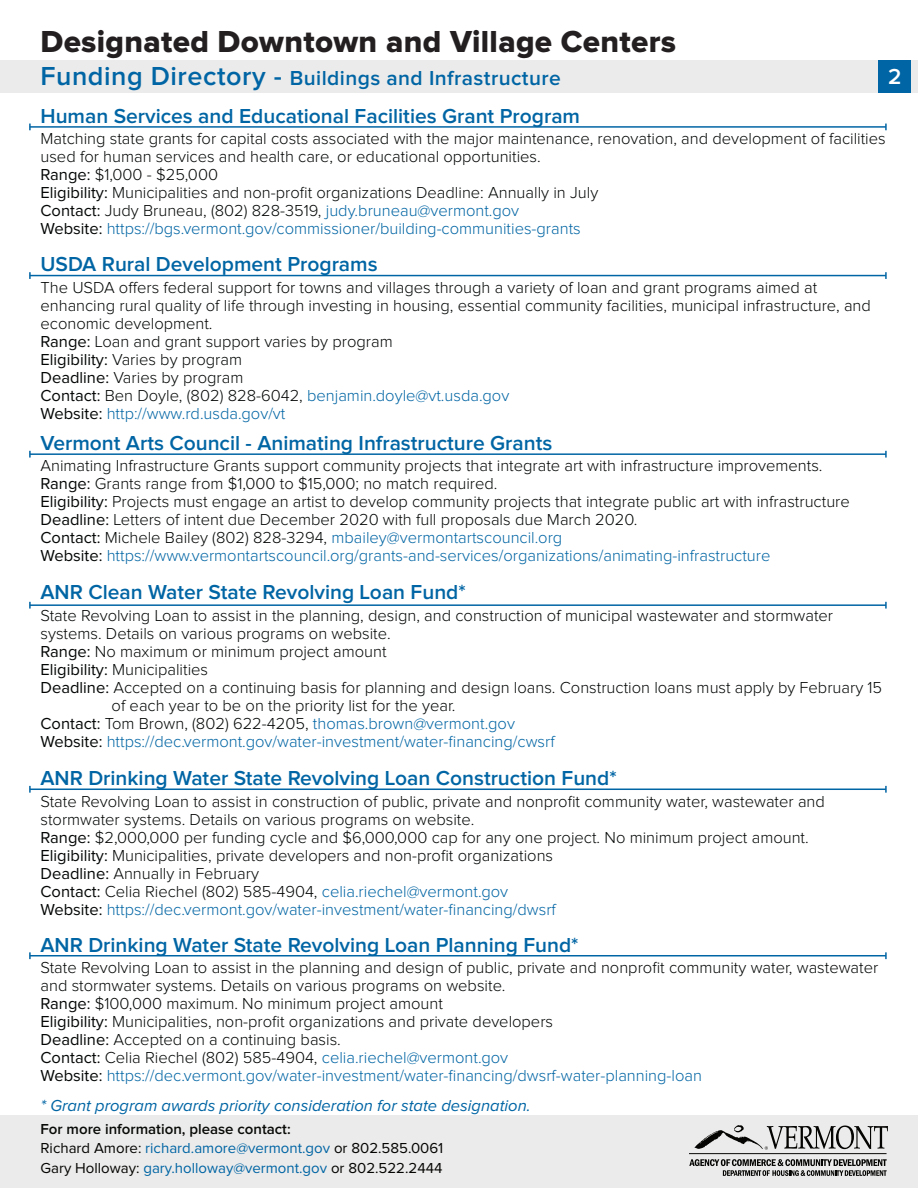
<style>
.page{position:relative;width:918px;height:1188px;background:#fff}
.page>*{position:absolute;margin:0;border:0;box-sizing:border-box;transform-origin:0 0}
.t1{font:31.5px "Proxima Nova Extrabld";letter-spacing:.01em;color:#231f20}
.t2{font:600 22.5px "Proxima Nova";color:#fff}
.Body_1{font:600 21px "Proxima Nova";color:#0065a4}
.Body_1-2{font:600 21px "Proxima Nova";letter-spacing:.02em;color:#0065a4}
.Main_Body{font:300 16.5px/18px "Proxima Nova";color:#040606}
.Main_Body-2{font:300 16.5px "Proxima Nova";color:#0065a4}
.Body_1-3{font:italic 16.5px "Proxima Nova";color:#0065a4}
.t3{font:15px "Proxima Nova";color:#040503}
.t4{font:600 15px "Proxima Nova";color:#070a07}
.s1{font-size:27px}
.s2{font-weight:400}
.s3{color:#0065a4}
.s4{font-weight:400;color:#040606}
.s5{color:#040606}
</style>
<div class="page">
<div style="left:0;top:61px;width:918px;height:32px;background:#ecebeb"></div>
<div style="left:0;top:1116px;width:918px;height:72px;background:#ecebeb"></div>
<svg style="left:694px;top:1125px;width:194px;height:25px"></svg>
<hr style="left:689px;top:1153px;width:198px;height:1px;background:#040503">
<svg style="left:689px;top:1159px;width:198px;height:17px"></svg>
<hr style="left:30px;top:126px;width:856px;height:2px;background:#0065a4">
<svg style="left:29px;top:124px;width:2px;height:6px"></svg>
<hr style="left:30px;top:275px;width:856px;height:1px;background:#0065a4">
<svg style="left:29px;top:272px;width:2px;height:7px"></svg>
<svg style="left:885px;top:272px;width:2px;height:7px"></svg>
<hr style="left:30px;top:604px;width:856px;height:2px;background:#0065a4">
<svg style="left:29px;top:602px;width:2px;height:7px"></svg>
<svg style="left:885px;top:602px;width:2px;height:7px"></svg>
<hr style="left:30px;top:789px;width:856px;height:1px;background:#0065a4">
<svg style="left:29px;top:786px;width:2px;height:7px"></svg>
<svg style="left:885px;top:786px;width:2px;height:7px"></svg>
<hr style="left:30px;top:955px;width:856px;height:1px;background:#0065a4">
<svg style="left:29px;top:952px;width:2px;height:7px"></svg>
<svg style="left:885px;top:952px;width:2px;height:7px"></svg>
<div style="left:878px;top:61px;width:32px;height:32px;background:#0065a4"></div>
<hr style="left:30px;top:453px;width:856px;height:2px;background:#0065a4">
<svg style="left:29px;top:451px;width:2px;height:7px"></svg>
<svg style="left:885px;top:451px;width:2px;height:7px"></svg>
<p class="t1" style="left:40px;top:27px;width:637px">Designated Downtown and Village Centers</p>
<p class="Body_1-2" style="left:40px;top:68px;width:522px"><span class="s1">Funding Directory -</span> Buildings and Infrastructure</p>
<p class="t2" style="left:888px;top:66px;width:15px">2</p>
<p class="Body_1" style="left:40px;top:106px;width:541px">Human Services and Educational Facilities Grant Program</p>
<p class="Main_Body" style="left:40px;top:130px;width:847px">Matching state grants for capital costs associated with the major maintenance, renovation, and development of facilities used for human services and health care, or educational opportunities.</p>
<p class="Main_Body" style="left:40px;top:166px;width:179px"><span class="s2">Range:</span> $1,000 - $25,000</p>
<p class="Main_Body" style="left:40px;top:184px;width:559px"><span class="s2">Eligibility:</span> Municipalities and non-profit organizations Deadline: Annually in July</p>
<p class="Main_Body" style="left:40px;top:202px;width:480px"><span class="s2">Contact:</span> Judy Bruneau, (802) 828-3519, <span class="s3">judy.bruneau@vermont.gov</span></p>
<p class="Main_Body-2" style="left:40px;top:221px;width:542px"><span class="s4">Website:</span> https://bgs.vermont.gov/commissioner/building-communities-grants</p>
<p class="Body_1" style="left:40px;top:255px;width:339px">USDA Rural Development Programs</p>
<p class="Main_Body" style="left:40px;top:279px;width:832px">The USDA offers federal support for towns and villages through a variety of loan and grant programs aimed at enhancing rural quality of life through investing in housing, essential community facilities, municipal infrastructure, and economic development.</p>
<p class="Main_Body" style="left:40px;top:333px;width:354px"><span class="s2">Range:</span> Loan and grant support varies by program</p>
<p class="Main_Body" style="left:40px;top:351px;width:203px"><span class="s2">Eligibility:</span> Varies by program</p>
<p class="Main_Body" style="left:40px;top:369px;width:204px"><span class="s2">Deadline:</span> Varies by program</p>
<p class="Main_Body-2" style="left:40px;top:388px;width:470px"><span class="s4">Contact:</span> <span class="s5">Ben Doyle, (802) 828-6042,</span> benjamin.doyle@vt.usda.gov</p>
<p class="Main_Body-2" style="left:40px;top:406px;width:246px"><span class="s4">Website:</span> http://www.rd.usda.gov/vt</p>
<p class="Body_1" style="left:40px;top:433px;width:513px">Vermont Arts Council - Animating Infrastructure Grants</p>
<p class="Main_Body" style="left:40px;top:458px;width:784px">Animating Infrastructure Grants support community projects that integrate art with infrastructure improvements.</p>
<p class="Main_Body" style="left:40px;top:476px;width:458px"><span class="s2">Range:</span> Grants range from $1,000 to $15,000; no match required.</p>
<p class="Main_Body" style="left:40px;top:494px;width:811px"><span class="s2">Eligibility:</span> Projects must engage an artist to develop community projects that integrate public art with infrastructure</p>
<p class="Main_Body" style="left:40px;top:512px;width:598px"><span class="s2">Deadline:</span> Letters of intent due December 2020 with full proposals due March 2020.</p>
<p class="Main_Body-2" style="left:40px;top:530px;width:523px"><span class="s4">Contact:</span> <span class="s5">Michele Bailey (802) 828-3294,</span> mbailey@vermontartscouncil.org</p>
<p class="Main_Body-2" style="left:40px;top:548px;width:731px"><span class="s4">Website:</span> https://www.vermontartscouncil.org/grants-and-services/organizations/animating-infrastructure</p>
<p class="Body_1" style="left:40px;top:583px;width:427px">ANR Clean Water State Revolving Loan Fund*</p>
<p class="Main_Body" style="left:40px;top:607px;width:794px">State Revolving Loan to assist in the planning, design, and construction of municipal wastewater and stormwater systems. Details on various programs on website.</p>
<p class="Main_Body" style="left:40px;top:643px;width:348px"><span class="s2">Range:</span> No maximum or minimum project amount</p>
<p class="Main_Body" style="left:40px;top:661px;width:169px"><span class="s2">Eligibility:</span> Municipalities</p>
<p class="Main_Body" style="left:112px;top:679px;width:772px;text-indent:-71px"><span class="s2">Deadline:</span> Accepted on a continuing basis for planning and design loans. Construction loans must apply by February 15 of each year to be on the priority list for the year.</p>
<p class="Main_Body-2" style="left:40px;top:716px;width:476px"><span class="s4">Contact:</span> <span class="s5">Tom Brown, (802) 622-4205,</span> thomas.brown@vermont.gov</p>
<p class="Main_Body-2" style="left:40px;top:734px;width:516px"><span class="s4">Website:</span> https://dec.vermont.gov/water-investment/water-financing/cwsrf</p>
<p class="Body_1" style="left:40px;top:769px;width:578px">ANR Drinking Water State Revolving Loan Construction Fund*</p>
<p class="Main_Body" style="left:40px;top:793px;width:786px">State Revolving Loan to assist in construction of public, private and nonprofit community water, wastewater and stormwater systems. Details on various programs on website.</p>
<p class="Main_Body" style="left:40px;top:829px;width:770px"><span class="s2">Range:</span> $2,000,000 per funding cycle and $6,000,000 cap for any one project. No minimum project amount.</p>
<p class="Main_Body" style="left:40px;top:847px;width:514px"><span class="s2">Eligibility:</span> Municipalities, private developers and non-profit organizations</p>
<p class="Main_Body" style="left:40px;top:865px;width:220px"><span class="s2">Deadline:</span> Annually in February</p>
<p class="Main_Body" style="left:40px;top:883px;width:469px"><span class="s2">Contact:</span> Celia Riechel (802) 585-4904, <span class="s3">celia.riechel@vermont.gov</span></p>
<p class="Main_Body-2" style="left:40px;top:902px;width:517px"><span class="s4">Website:</span> https://dec.vermont.gov/water-investment/water-financing/dwsrf</p>
<p class="Body_1" style="left:40px;top:935px;width:540px">ANR Drinking Water State Revolving Loan Planning Fund*</p>
<p class="Main_Body" style="left:40px;top:960px;width:839px">State Revolving Loan to assist in the planning and design of public, private and nonprofit community water, wastewater and stormwater systems. Details on various programs on website.</p>
<p class="Main_Body" style="left:40px;top:996px;width:404px"><span class="s2">Range:</span> $100,000 maximum. No minimum project amount</p>
<p class="Main_Body" style="left:40px;top:1014px;width:514px"><span class="s2">Eligibility:</span> Municipalities, non-profit organizations and private developers</p>
<p class="Main_Body" style="left:40px;top:1032px;width:302px"><span class="s2">Deadline:</span> Accepted on a continuing basis.</p>
<p class="Main_Body" style="left:40px;top:1050px;width:469px"><span class="s2">Contact:</span> Celia Riechel (802) 585-4904, <span class="s3">celia.riechel@vermont.gov</span></p>
<p class="Main_Body-2" style="left:40px;top:1068px;width:663px"><span class="s4">Website:</span> https://dec.vermont.gov/water-investment/water-financing/dwsrf-water-planning-loan</p>
<p class="Body_1-3" style="left:40px;top:1098px;width:492px">* Grant program awards priority consideration for state designation.</p>
<p class="t4" style="left:40px;top:1122px;width:252px">For more information, please contact:</p>
<p class="t3" style="left:40px;top:1141px;width:404px">Richard Amore: <span class="s3">richard.amore@vermont.gov</span> or 802.585.0061</p>
<p class="t3" style="left:40px;top:1161px;width:404px">Gary Holloway: <span class="s3">gary.holloway@vermont.gov</span> or 802.522.2444</p>
</div>
